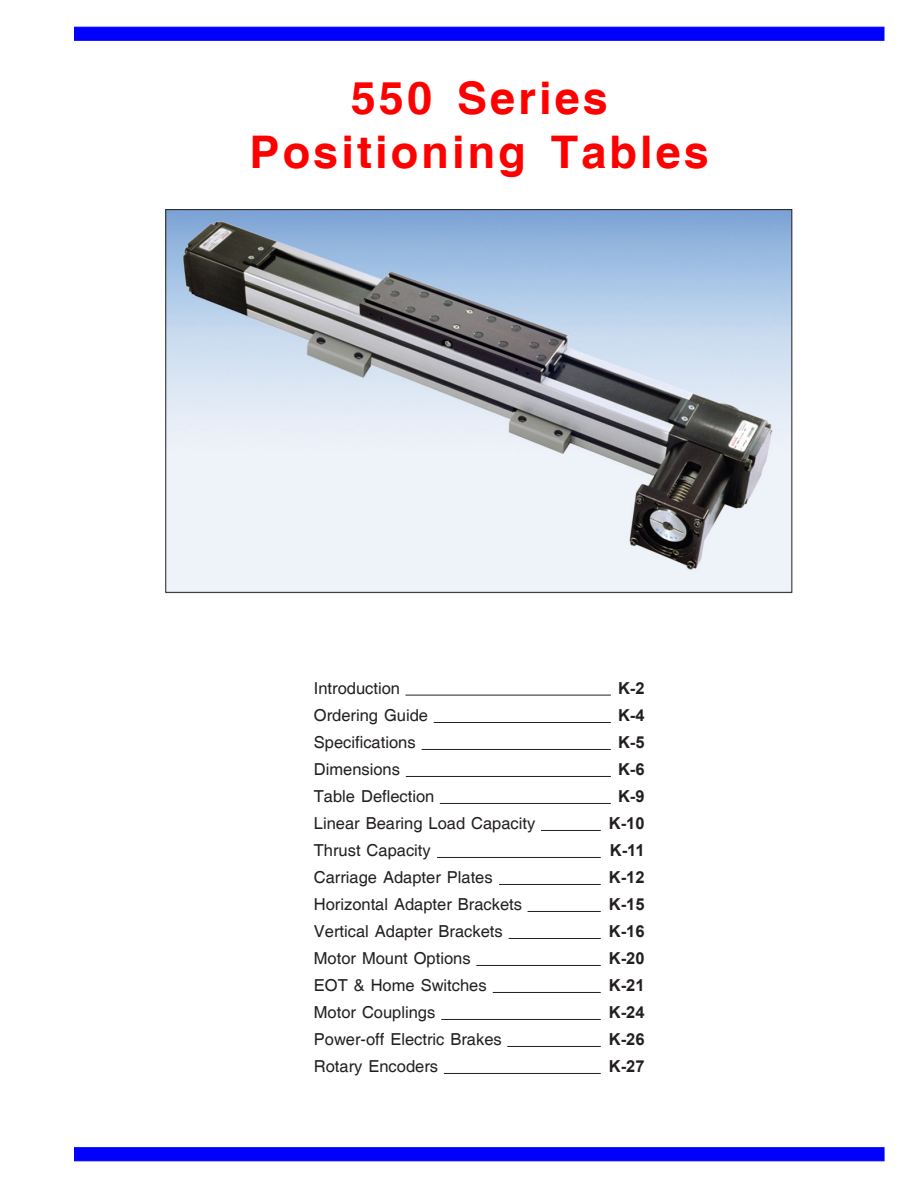
<style>
.page{position:relative;width:918px;height:1188px;background:#fff}
.page>*{position:absolute;margin:0;border:0;box-sizing:border-box;transform-origin:0 0}
.t1{font:700 45px/54px "Helvetica";letter-spacing:.07em;color:#f00;text-align:center}
.t2{font:16.5px/27px "Helvetica";color:#231f20}
.t3{font:700 16.5px/27px "Arial";color:#231f20}
</style>
<div class="page">
<img style="left:167px;top:211px;width:623px;height:380px">
<div style="left:74px;top:1148px;width:810px;height:13px;background:#00f;border:1px solid #00f"></div>
<div style="left:74px;top:27px;width:810px;height:13px;background:#00f;border:1px solid #00f"></div>
<hr style="left:405px;top:695px;width:206px;height:1px;background:#231f20">
<hr style="left:434px;top:722px;width:177px;height:1px;background:#231f20">
<hr style="left:422px;top:749px;width:189px;height:1px;background:#231f20">
<hr style="left:406px;top:776px;width:205px;height:1px;background:#231f20">
<hr style="left:541px;top:830px;width:60px;height:1px;background:#231f20">
<hr style="left:528px;top:911px;width:73px;height:1px;background:#231f20">
<hr style="left:437px;top:857px;width:164px;height:1px;background:#231f20">
<hr style="left:440px;top:803px;width:171px;height:1px;background:#231f20">
<hr style="left:499px;top:884px;width:102px;height:1px;background:#231f20">
<hr style="left:493px;top:992px;width:108px;height:1px;background:#231f20">
<hr style="left:441px;top:1019px;width:160px;height:1px;background:#231f20">
<hr style="left:444px;top:1073px;width:157px;height:1px;background:#231f20">
<hr style="left:507px;top:1046px;width:94px;height:1px;background:#231f20">
<hr style="left:476px;top:965px;width:125px;height:1px;background:#231f20">
<hr style="left:509px;top:938px;width:92px;height:1px;background:#231f20">
<h1 class="t1" style="left:250px;top:73px;width:461px">550 Series<br>Positioning Tables</h1>
<p class="t2" style="left:314px;top:675px;width:116px">Introduction<br>Ordering Guide</p>
<p class="t3" style="left:618px;top:675px;width:28px">K-2<br>K-4</p>
<p class="t2" style="left:314px;top:756px;width:88px">Dimensions</p>
<p class="t3" style="left:618px;top:756px;width:28px">K-6</p>
<p class="t2" style="left:314px;top:729px;width:103px">Specifications</p>
<p class="t3" style="left:618px;top:729px;width:28px">K-5</p>
<p class="t2" style="left:314px;top:783px;width:122px">Table Deflection</p>
<p class="t2" style="left:314px;top:810px;width:223px">Linear Bearing Load Capacity</p>
<p class="t3" style="left:609px;top:783px;width:37px;text-align:center">K-9<br>K-10</p>
<p class="t2" style="left:314px;top:837px;width:118px">Thrust Capacity</p>
<p class="t3" style="left:610px;top:837px;width:36px">K-11</p>
<p class="t2" style="left:314px;top:864px;width:180px">Carriage Adapter Plates</p>
<p class="t3" style="left:609px;top:864px;width:37px">K-12</p>
<p class="t2" style="left:314px;top:891px;width:210px">Horizontal Adapter Brackets</p>
<p class="t2" style="left:314px;top:918px;width:190px">Vertical Adapter Brackets<br>Motor Mount Options</p>
<p class="t2" style="left:314px;top:972px;width:174px">EOT &amp; Home Switches</p>
<p class="t2" style="left:314px;top:999px;width:123px">Motor Couplings</p>
<p class="t3" style="left:609px;top:891px;width:37px">K-15<br>K-16</p>
<p class="t3" style="left:609px;top:945px;width:37px">K-20</p>
<p class="t3" style="left:609px;top:972px;width:37px">K-21<br>K-24</p>
<p class="t2" style="left:314px;top:1026px;width:189px">Power-off Electric Brakes</p>
<p class="t3" style="left:609px;top:1026px;width:37px">K-26</p>
<p class="t2" style="left:314px;top:1053px;width:126px">Rotary Encoders</p>
<p class="t3" style="left:609px;top:1053px;width:37px">K-27</p>
</div>
